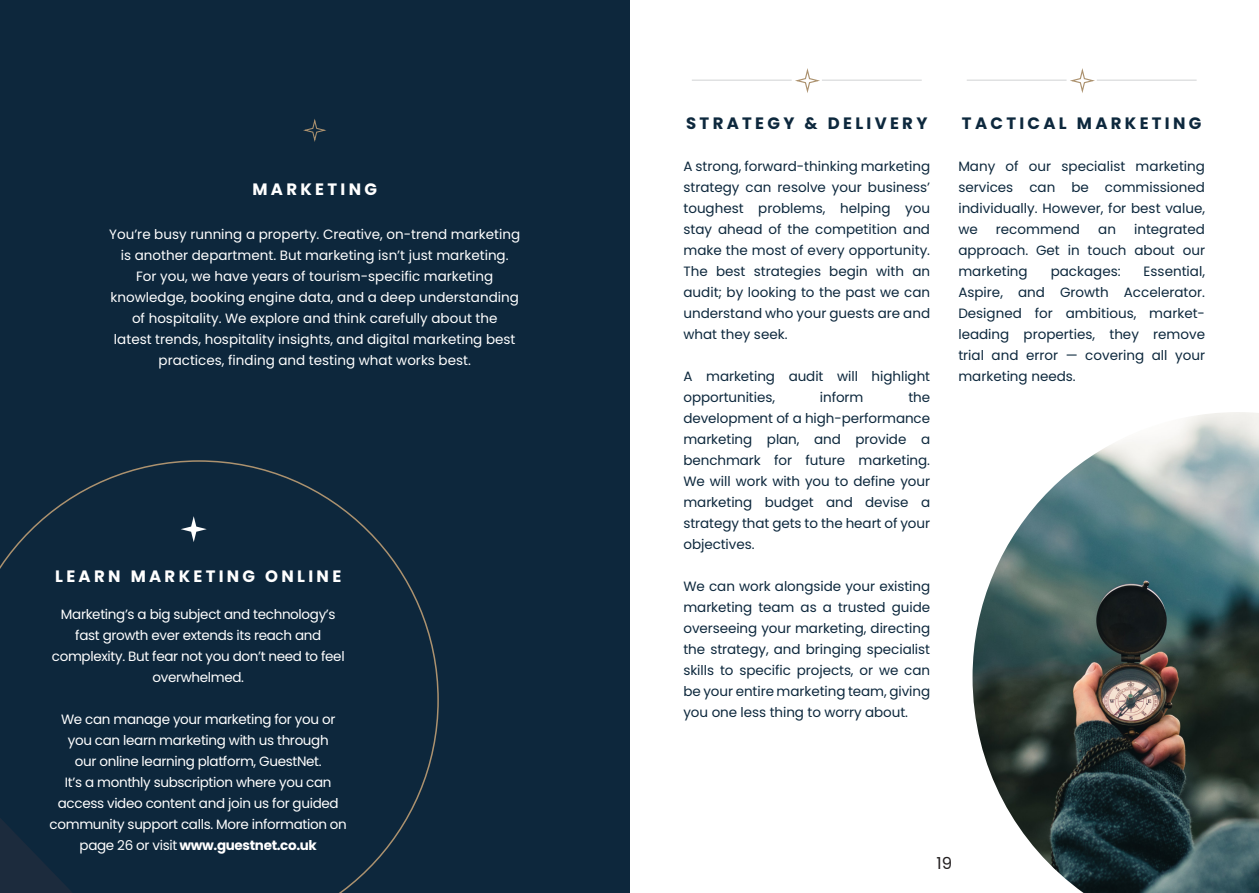
<style>
.page{position:relative;width:1259px;height:893px;background:#fff}
.page>*{position:absolute;margin:0;border:0;box-sizing:border-box;transform-origin:0 0}
.t1{font:700 16.5px "Poppins";letter-spacing:.2em;color:#0d283d}
.t2{font:700 16.5px "Poppins";letter-spacing:.2em;color:#fff}
.t3{font:16.5px "Poppins";color:#231f20}
.t4{font:13.5px/21px "Poppins";color:#0d283d;text-align:justify}
.t5{font:13.5px/21px "Poppins";letter-spacing:-.025em;color:#fff;text-align:center}
.t6{font:13.5px/21px "Poppins";color:#fff;text-align:center}
.s1{font-weight:700}
</style>
<div class="page">
<div style="left:0;top:0;width:629px;height:893px;background:#0d273c"></div>
<svg style="left:303px;top:119px;width:23px;height:23px"></svg>
<svg style="left:0;top:460px;width:439px;height:433px"></svg>
<svg style="left:0;top:818px;width:73px;height:75px"></svg>
<svg style="left:181px;top:516px;width:26px;height:26px"></svg>
<hr style="left:692px;top:80px;width:99px;height:1px;background:#d1d2d4">
<svg style="left:795px;top:69px;width:25px;height:24px"></svg>
<hr style="left:822px;top:80px;width:99px;height:1px;background:#d1d2d4">
<hr style="left:966px;top:80px;width:100px;height:1px;background:#d1d2d4">
<svg style="left:1070px;top:69px;width:25px;height:24px"></svg>
<hr style="left:1096px;top:80px;width:100px;height:1px;background:#d1d2d4">
<img style="left:972px;top:412px;width:287px;height:481px">
<p class="t2" style="left:252px;top:180px;width:126px">MARKETING</p>
<p class="t6" style="left:109px;top:224px;width:413px">You’re busy running a property. Creative, on-trend marketing</p>
<p class="t6" style="left:111px;top:245px;width:410px">is another department. But marketing isn’t just marketing.<br>For you, we have years of tourism-specific marketing knowledge, booking engine data, and a deep understanding of hospitality. We explore and think carefully about the<br>latest trends, hospitality insights, and digital marketing best practices, finding and testing what works best.</p>
<p class="t2" style="left:55px;top:567px;width:287px">LEARN MARKETING ONLINE</p>
<p class="t5" style="left:52px;top:604px;width:294px">Marketing’s a big subject and technology’s fast growth ever extends its reach and complexity. But fear not you don’t need to feel overwhelmed.</p>
<p class="t5" style="left:50px;top:709px;width:299px">We can manage your marketing for you or you can learn marketing with us through<br>our online learning platform, GuestNet.<br>It’s a monthly subscription where you can access video content and join us for guided community support calls. More information on page 26 or visit <span class="s1">www.guestnet.co.uk</span></p>
<p class="t1" style="left:686px;top:114px;width:243px">STRATEGY &amp; DELIVERY</p>
<p class="t4" style="left:683px;top:156px;width:248px">A strong, forward-thinking marketing strategy can resolve your business’ toughest problems, helping you stay ahead of the competition and make the most of every opportunity.<br>The best strategies begin with an audit; by looking to the past we can understand who your guests are and what they seek.</p>
<p class="t4" style="left:683px;top:366px;width:248px">A marketing audit will highlight opportunities,</p>
<p class="t4" style="left:820px;top:387px;width:45px">inform</p>
<p class="t4" style="left:683px;top:387px;width:248px;text-indent:225px">the development of a high-performance marketing plan, and provide a benchmark for future marketing.<br>We will work with you to define your marketing budget and devise a strategy that gets to the heart of your objectives.</p>
<p class="t4" style="left:683px;top:576px;width:248px">We can work alongside your existing marketing team as a trusted guide overseeing your marketing, directing the strategy, and bringing specialist skills to specific projects, or we can be your entire marketing team, giving you one less thing to worry about.</p>
<p class="t1" style="left:962px;top:113px;width:241px">TACTICAL MARKETING</p>
<p class="t4" style="left:958px;top:155px;width:248px">Many of our specialist marketing services can be commissioned individually. However, for best value, we</p>
<p class="t4" style="left:958px;top:218px;width:248px;text-indent:176px">integrated approach. Get in touch about our marketing</p>
<p class="t4" style="left:996px;top:218px;width:86px">recommend</p>
<p class="t4" style="left:1098px;top:218px;width:19px">an</p>
<p class="t4" style="left:958px;top:260px;width:248px;text-indent:185px">Essential, Aspire, and Growth Accelerator.<br>Designed for ambitious, market&shy;leading properties, they remove trial and error — covering all your marketing needs.</p>
<p class="t4" style="left:1050px;top:260px;width:71px">packages:</p>
<p class="t3" style="left:936px;top:854px;width:17px">19</p>
</div>
